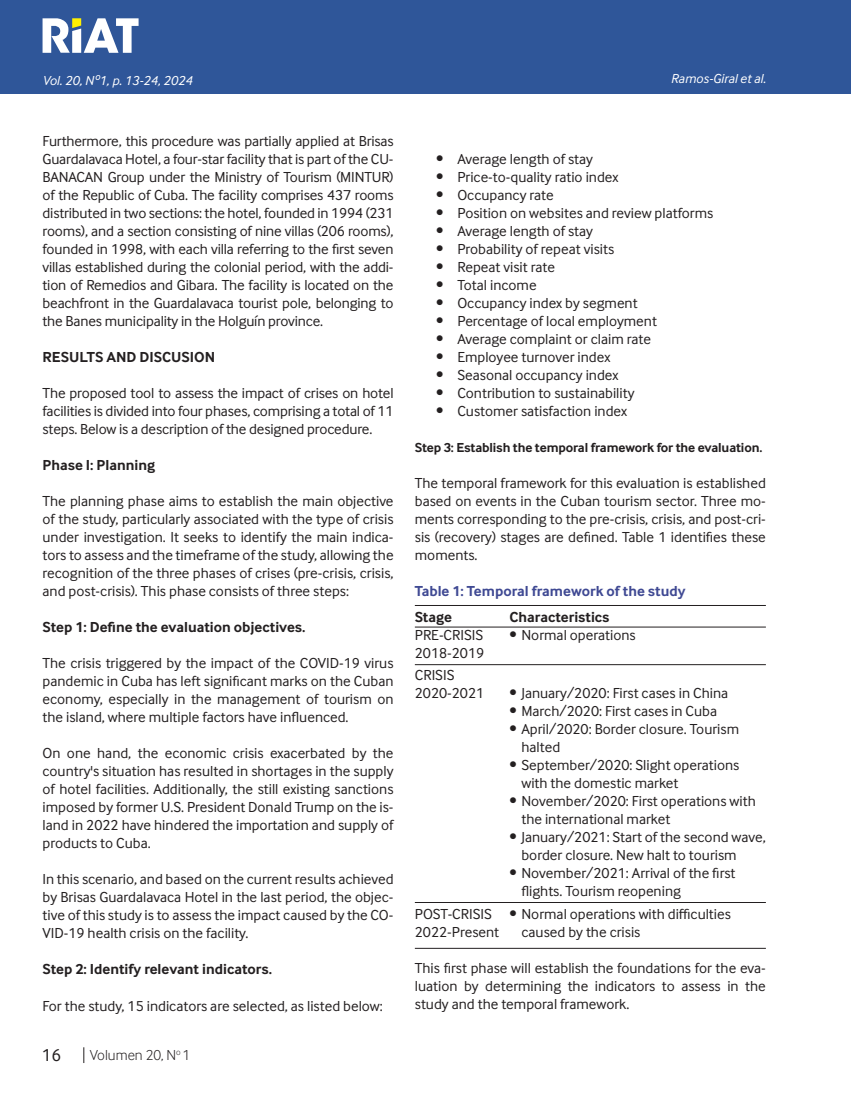
<style>
.page{position:relative;width:851px;height:1106px;background:#fff}
.page>*{position:absolute;margin:0;border:0;box-sizing:border-box;transform-origin:0 0}
.t1{font:18px "Inter Face";color:#231f20}
.Cuerpo_de_Texto{font:15px/18px "Inter Face";color:#231f20;text-align:justify}
.Cuerpo_de_Texto-2{font:700 15px "Inter Face";color:#231f20}
.TABLA_001{font:700 15px "Inter Face";color:#3f4993}
.t2{font:300 15px "Inter Face";color:#231f20}
.Cuerpo_de_Texto-3{font:700 13.5px "Inter Face";letter-spacing:-.01em;color:#231f20}
.Cuño_de_pagina{font:italic 13.5px "Inter Face";color:#fff}
</style>
<div class="page">
<div style="left:0;top:0;width:850px;height:94px;background:#2f5699"></div>
<hr style="left:850px;top:0;width:1px;height:94px;background:#2f5699">
<svg style="left:43px;top:18px;width:95px;height:35px"></svg>
<svg style="left:83px;top:1047px;width:1px;height:16px"></svg>
<hr style="left:415px;top:664px;width:350px;height:1px;background:#231f20">
<hr style="left:415px;top:626px;width:350px;height:1px;background:#231f20">
<hr style="left:415px;top:605px;width:350px;height:1px;background:#231f20">
<hr style="left:415px;top:902px;width:350px;height:1px;background:#231f20">
<hr style="left:415px;top:948px;width:350px;height:1px;background:#231f20">
<p class="Cuño_de_pagina" style="left:43px;top:72px;width:151px">Vol. 20, Nº1, p. 13-24, 2024</p>
<p class="Cuño_de_pagina" style="left:670px;top:71px;width:96px">Ramos-Giral et al.</p>
<p class="Cuerpo_de_Texto" style="left:43px;top:132px;width:352px">Furthermore, this procedure was partially applied at Brisas Guardalavaca Hotel, a four-star facility that is part of the CU-BANACAN Group under the Ministry of Tourism (MINTUR) of the Republic of Cuba. The facility comprises 437 rooms distributed in two sections: the hotel, founded in 1994 (231 rooms), and a section consisting of nine villas (206 rooms), founded in 1998, with each villa referring to the first seven villas established during the colonial period, with the addi&shy;tion of Remedios and Gibara. The facility is located on the beachfront in the Guardalavaca tourist pole, belonging to the Banes municipality in the Holguín province.</p>
<p class="Cuerpo_de_Texto-2" style="left:43px;top:348px;width:174px">RESULTS AND DISCUSION</p>
<p class="Cuerpo_de_Texto" style="left:43px;top:384px;width:352px">The proposed tool to assess the impact of crises on hotel facilities is divided into four phases, comprising a total of 11 steps. Below is a description of the designed procedure.</p>
<p class="Cuerpo_de_Texto-2" style="left:43px;top:456px;width:114px">Phase I: Planning</p>
<p class="Cuerpo_de_Texto" style="left:43px;top:492px;width:352px">The planning phase aims to establish the main objective of the study, particularly associated with the type of crisis under investigation. It seeks to identify the main indica&shy;tors to assess and the timeframe of the study, allowing the recognition of the three phases of crises (pre-crisis, crisis, and post-crisis). This phase consists of three steps:</p>
<p class="Cuerpo_de_Texto-2" style="left:43px;top:618px;width:264px">Step 1: Define the evaluation objectives.</p>
<p class="Cuerpo_de_Texto" style="left:43px;top:654px;width:352px">The crisis triggered by the impact of the COVID-19 virus pandemic in Cuba has left significant marks on the Cuban economy, especially in the management of tourism on the island, where multiple factors have influenced.</p>
<p class="Cuerpo_de_Texto" style="left:43px;top:744px;width:352px">On one hand, the economic crisis exacerbated by the country's situation has resulted in shortages in the supply of hotel facilities. Additionally, the still existing sanctions imposed by former U.S. President Donald Trump on the is&shy;land in 2022 have hindered the importation and supply of products to Cuba.</p>
<p class="Cuerpo_de_Texto" style="left:43px;top:870px;width:352px">In this scenario, and based on the current results achieved by Brisas Guardalavaca Hotel in the last period, the objec&shy;tive of this study is to assess the impact caused by the CO-VID-19 health crisis on the facility.</p>
<p class="Cuerpo_de_Texto-2" style="left:43px;top:960px;width:231px">Step 2: Identify relevant indicators.</p>
<p class="Cuerpo_de_Texto" style="left:43px;top:996px;width:342px">For the study, 15 indicators are selected, as listed below:</p>
<p class="t1" style="left:42px;top:1045px;width:21px">16</p>
<p class="t2" style="left:90px;top:1046px;width:102px">Volumen 20, N<sup>o</sup> 1</p>
<p class="Cuerpo_de_Texto" style="left:436px;top:150px;width:158px">• Average length of stay</p>
<p class="Cuerpo_de_Texto" style="left:436px;top:168px;width:184px">• Price-to-quality ratio index</p>
<p class="Cuerpo_de_Texto" style="left:436px;top:186px;width:119px">• Occupancy rate</p>
<p class="Cuerpo_de_Texto" style="left:436px;top:204px;width:279px">• Position on websites and review platforms</p>
<p class="Cuerpo_de_Texto" style="left:436px;top:222px;width:158px">• Average length of stay</p>
<p class="Cuerpo_de_Texto" style="left:436px;top:240px;width:179px">• Probability of repeat visits</p>
<p class="Cuerpo_de_Texto" style="left:436px;top:258px;width:120px">• Repeat visit rate</p>
<p class="Cuerpo_de_Texto" style="left:436px;top:276px;width:102px">• Total income</p>
<p class="Cuerpo_de_Texto" style="left:436px;top:294px;width:203px">• Occupancy index by segment</p>
<p class="Cuerpo_de_Texto" style="left:436px;top:312px;width:222px">• Percentage of local employment</p>
<p class="Cuerpo_de_Texto" style="left:436px;top:330px;width:216px">• Average complaint or claim rate</p>
<p class="Cuerpo_de_Texto" style="left:436px;top:348px;width:176px">• Employee turnover index</p>
<p class="Cuerpo_de_Texto" style="left:436px;top:366px;width:184px">• Seasonal occupancy index</p>
<p class="Cuerpo_de_Texto" style="left:436px;top:384px;width:200px">• Contribution to sustainability</p>
<p class="Cuerpo_de_Texto" style="left:436px;top:402px;width:192px">• Customer satisfaction index</p>
<p class="Cuerpo_de_Texto-3" style="left:415px;top:440px;width:349px">Step 3: Establish the temporal framework for the evaluation.</p>
<p class="Cuerpo_de_Texto" style="left:415px;top:474px;width:352px">The temporal framework for this evaluation is established based on events in the Cuban tourism sector. Three mo&shy;ments corresponding to the pre-crisis, crisis, and post-cri&shy;sis (recovery) stages are defined. Table 1 identifies these moments.</p>
<p class="TABLA_001" style="left:415px;top:582px;width:272px">Table 1: Temporal framework of the study</p>
<p class="Cuerpo_de_Texto-2" style="left:415px;top:608px;width:39px">Stage</p>
<p class="Cuerpo_de_Texto-2" style="left:509px;top:608px;width:102px">Characteristics</p>
<p class="Cuerpo_de_Texto" style="left:415px;top:625px;width:70px">PRE-CRISIS</p>
<p class="Cuerpo_de_Texto" style="left:509px;top:625px;width:128px">• Normal operations</p>
<p class="Cuerpo_de_Texto" style="left:415px;top:643px;width:71px">2018-2019</p>
<p class="Cuerpo_de_Texto" style="left:415px;top:666px;width:41px">CRISIS</p>
<p class="Cuerpo_de_Texto" style="left:415px;top:684px;width:71px">2020-2021</p>
<p class="Cuerpo_de_Texto" style="left:509px;top:684px;width:220px">• January/2020: First cases in China</p>
<p class="Cuerpo_de_Texto" style="left:509px;top:702px;width:209px">• March/2020: First cases in Cuba</p>
<p class="Cuerpo_de_Texto" style="left:509px;top:720px;width:231px">• April/2020: Border closure. Tourism</p>
<p class="Cuerpo_de_Texto" style="left:521px;top:738px;width:40px">halted</p>
<p class="Cuerpo_de_Texto" style="left:509px;top:756px;width:231px">• September/2020: Slight operations</p>
<p class="Cuerpo_de_Texto" style="left:521px;top:774px;width:158px">with the domestic market</p>
<p class="Cuerpo_de_Texto" style="left:509px;top:792px;width:248px">• November/2020: First operations with</p>
<p class="Cuerpo_de_Texto" style="left:521px;top:810px;width:150px">the international market</p>
<p class="Cuerpo_de_Texto" style="left:509px;top:828px;width:258px">• January/2021: Start of the second wave,</p>
<p class="Cuerpo_de_Texto" style="left:521px;top:846px;width:217px">border closure. New halt to tourism</p>
<p class="Cuerpo_de_Texto" style="left:509px;top:864px;width:227px">• November/2021: Arrival of the first</p>
<p class="Cuerpo_de_Texto" style="left:521px;top:882px;width:161px">flights. Tourism reopening</p>
<p class="Cuerpo_de_Texto" style="left:415px;top:904px;width:317px">POST-CRISIS • Normal operations with difficulties</p>
<p class="Cuerpo_de_Texto" style="left:415px;top:922px;width:86px">2022-Present</p>
<p class="Cuerpo_de_Texto" style="left:521px;top:922px;width:120px">caused by the crisis</p>
<p class="Cuerpo_de_Texto" style="left:415px;top:958px;width:352px">This first phase will establish the foundations for the eva&shy;luation by determining the indicators to assess in the study and the temporal framework.</p>
</div>
